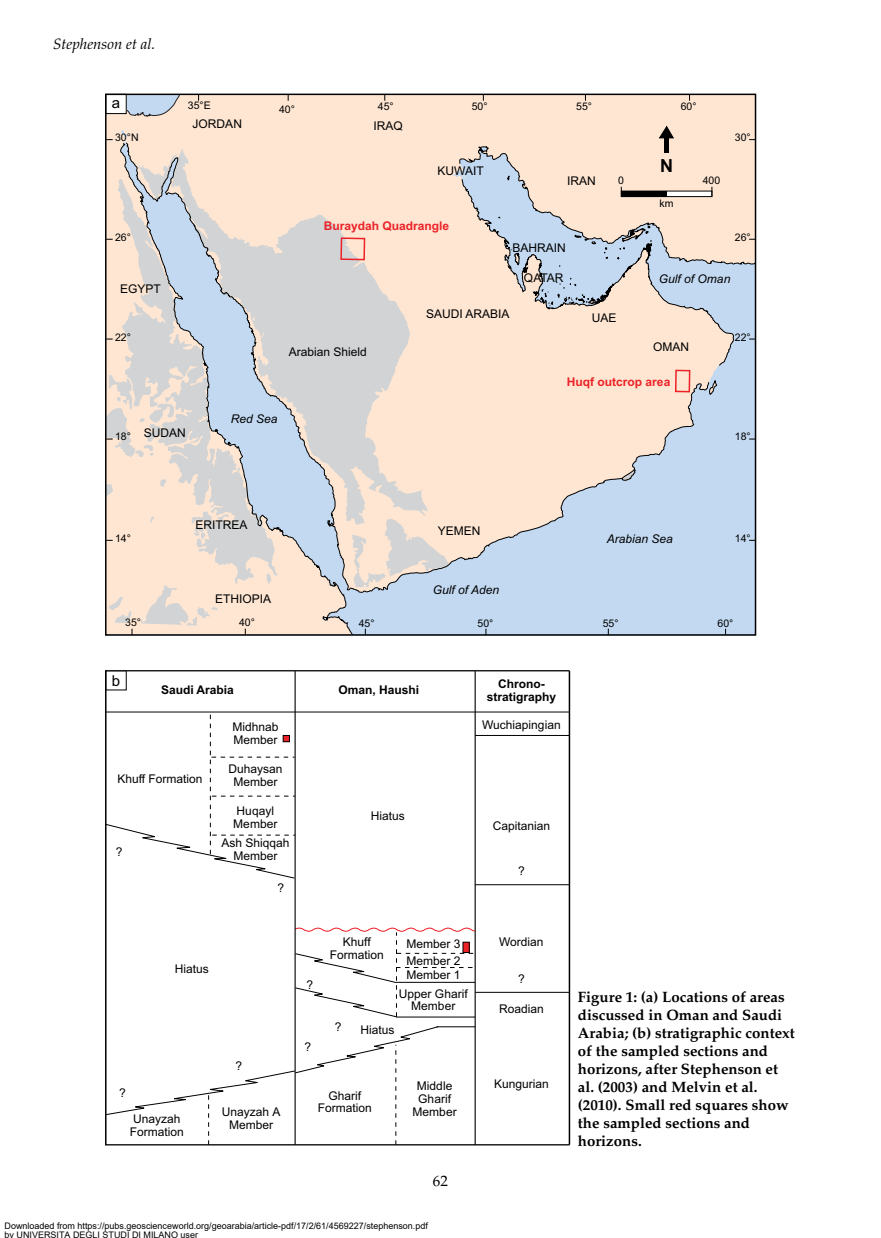
<style>
.page{position:relative;width:881px;height:1238px;background:#fff}
.page>*{position:absolute;margin:0;border:0;box-sizing:border-box;transform-origin:0 0}
.t1{font:700 18px "Arial";color:#000}
.t2{font:700 15px/18px "Palatino";color:#000}
.t3{font:italic 15px "Palatino";color:#000}
.t4{font:15px "Palatino";color:#000}
.t5{font:15px "Arial";color:#000}
.t6{font:12px/12.8px "Arial";color:#000;text-align:center}
.t7{font:700 12px/12.8px "Arial";color:#000;text-align:center}
.t8{font:italic 12px "Arial";color:#000}
.t9{font:700 12px "Arial";color:#ec2227}
.t10{font:10.5px "Arial";color:#000}
.t11{font:9px/9px "Arial";color:#000}
</style>
<div class="page">
<div style="left:108px;top:97px;width:645px;height:499px;background:#fee6d3"></div>
<svg style="left:108px;top:484px;width:5px;height:13px"></svg>
<svg style="left:108px;top:97px;width:72px;height:20px"></svg>
<svg style="left:120px;top:143px;width:633px;height:489px;background:#dedbda"></svg>
<svg style="left:339px;top:237px;width:352px;height:156px;background:#ebddd3"></svg>
<hr style="left:105px;top:711px;width:464px;height:1px;background:#231f20">
<hr style="left:105px;top:1143px;width:464px;height:2px;background:#231f20">
<hr style="left:396px;top:1016px;width:79px;height:1px;background:#000">
<hr style="left:436px;top:1026px;width:39px;height:1px;background:#000">
<hr style="left:474px;top:670px;width:1px;height:474px;background:#000">
<svg style="left:208px;top:1115px;width:1px;height:28px"></svg>
<svg style="left:395px;top:1115px;width:1px;height:29px"></svg>
<svg style="left:210px;top:712px;width:84px;height:111px"></svg>
<svg style="left:106px;top:823px;width:333px;height:292px"></svg>
<svg style="left:295px;top:926px;width:180px;height:90px"></svg>
<hr style="left:294px;top:670px;width:1px;height:474px;background:#000">
<hr style="left:475px;top:735px;width:94px;height:1px;background:#000">
<hr style="left:475px;top:991px;width:94px;height:1px;background:#000">
<hr style="left:475px;top:884px;width:94px;height:1px;background:#000">
<hr style="left:568px;top:670px;width:2px;height:474px;background:#000">
<hr style="left:105px;top:670px;width:464px;height:1px;background:#231f20">
<hr style="left:105px;top:670px;width:1px;height:474px;background:#000">
<div style="left:666px;top:191px;width:45px;height:5px;background:#fff"></div>
<div style="left:621px;top:191px;width:45px;height:5px;background:#000"></div>
<div style="left:620px;top:191px;width:92px;height:6px;border:1px solid #000"></div>
<hr style="left:664px;top:136px;width:4px;height:17px;background:#000">
<svg style="left:658px;top:126px;width:15px;height:12px"></svg>
<svg style="left:108px;top:375px;width:66px;height:82px;background:#e7dcd3"></svg>
<svg style="left:108px;top:596px;width:25px;height:36px"></svg>
<div style="left:106px;top:94px;width:20px;height:20px;background:#fff"></div>
<div style="left:105px;top:94px;width:22px;height:20px;border:1px solid #000"></div>
<div style="left:105px;top:94px;width:651px;height:541px;border:2px solid #000"></div>
<p class="t3" style="left:53px;top:35px;width:104px">Stephenson et al.</p>
<p class="t5" style="left:112px;top:93px;width:10px">a</p>
<p class="t10" style="left:115px;top:130px;width:25px">30°N</p>
<p class="t10" style="left:115px;top:231px;width:17px">26°</p>
<p class="t6" style="left:120px;top:283px;width:42px">EGYPT</p>
<p class="t10" style="left:115px;top:330px;width:17px">22°</p>
<p class="t10" style="left:188px;top:99px;width:24px">35°E</p>
<p class="t10" style="left:279px;top:102px;width:17px">40°</p>
<p class="t10" style="left:377px;top:100px;width:17px">45°</p>
<p class="t10" style="left:471px;top:99px;width:17px">50°</p>
<p class="t10" style="left:576px;top:99px;width:17px">55°</p>
<p class="t10" style="left:680px;top:100px;width:17px">60°</p>
<p class="t6" style="left:192px;top:118px;width:51px">JORDAN</p>
<p class="t8" style="left:231px;top:411px;width:48px">Red Sea</p>
<p class="t6" style="left:373px;top:119px;width:31px">IRAQ</p>
<p class="t6" style="left:437px;top:165px;width:48px">KUWAIT</p>
<p class="t9" style="left:323px;top:218px;width:127px">Buraydah Quadrangle</p>
<p class="t6" style="left:567px;top:174px;width:30px">IRAN</p>
<p class="t6" style="left:512px;top:241px;width:55px">BAHRAIN</p>
<p class="t6" style="left:523px;top:271px;width:41px">QATAR</p>
<h1 class="t1" style="left:659px;top:154px;width:14px">N</h1>
<p class="t10" style="left:617px;top:173px;width:7px">0</p>
<p class="t10" style="left:702px;top:173px;width:19px">400</p>
<p class="t10" style="left:659px;top:196px;width:15px">km</p>
<p class="t10" style="left:734px;top:130px;width:17px">30°</p>
<p class="t10" style="left:734px;top:231px;width:17px">26°</p>
<p class="t8" style="left:658px;top:271px;width:73px">Gulf of Oman</p>
<p class="t6" style="left:289px;top:346px;width:80px">Arabian Shield</p>
<p class="t6" style="left:426px;top:308px;width:85px">SAUDI ARABIA</p>
<p class="t6" style="left:591px;top:311px;width:26px">UAE</p>
<p class="t6" style="left:652px;top:341px;width:37px">OMAN</p>
<p class="t9" style="left:566px;top:374px;width:105px">Huqf outcrop area</p>
<p class="t10" style="left:734px;top:330px;width:17px">22°</p>
<p class="t10" style="left:115px;top:430px;width:17px">18°</p>
<p class="t6" style="left:144px;top:426px;width:43px">SUDAN</p>
<p class="t10" style="left:115px;top:531px;width:17px">14°</p>
<p class="t6" style="left:195px;top:518px;width:54px">ERITREA</p>
<p class="t6" style="left:215px;top:592px;width:58px">ETHIOPIA</p>
<p class="t6" style="left:437px;top:524px;width:44px">YEMEN</p>
<p class="t8" style="left:432px;top:582px;width:68px">Gulf of Aden</p>
<p class="t8" style="left:606px;top:531px;width:68px">Arabian Sea</p>
<p class="t10" style="left:734px;top:430px;width:17px">18°</p>
<p class="t10" style="left:734px;top:531px;width:17px">14°</p>
<p class="t10" style="left:125px;top:615px;width:17px">35°</p>
<p class="t10" style="left:239px;top:615px;width:17px">40°</p>
<p class="t10" style="left:358px;top:616px;width:17px">45°</p>
<p class="t10" style="left:477px;top:616px;width:17px">50°</p>
<p class="t10" style="left:602px;top:616px;width:17px">55°</p>
<p class="t10" style="left:717px;top:616px;width:17px">60°</p>
<p class="t5" style="left:112px;top:670px;width:10px">b</p>
<p class="t7" style="left:161px;top:684px;width:74px">Saudi Arabia</p>
<p class="t7" style="left:338px;top:684px;width:82px">Oman, Haushi</p>
<p class="t7" style="left:486px;top:677px;width:71px">Chrono&shy;stratigraphy</p>
<p class="t6" style="left:232px;top:720px;width:48px;text-align:left">Midhnab<br>Member</p>
<p class="t6" style="left:482px;top:718px;width:80px">Wuchiapingian</p>
<p class="t6" style="left:117px;top:772px;width:87px">Khuff Formation</p>
<p class="t6" style="left:116px;top:845px;width:8px">?</p>
<p class="t6" style="left:228px;top:762px;width:56px">Duhaysan<br>Member</p>
<p class="t6" style="left:233px;top:804px;width:46px;text-align:left">Huqayl<br>Member</p>
<p class="t6" style="left:221px;top:836px;width:70px">Ash Shiqqah<br>Member</p>
<p class="t6" style="left:277px;top:881px;width:8px">?</p>
<p class="t6" style="left:370px;top:809px;width:36px">Hiatus</p>
<p class="t6" style="left:492px;top:819px;width:59px">Capitanian</p>
<p class="t6" style="left:518px;top:864px;width:8px">?</p>
<p class="t6" style="left:175px;top:962px;width:36px">Hiatus</p>
<p class="t6" style="left:119px;top:1086px;width:8px">?</p>
<p class="t6" style="left:130px;top:1112px;width:56px;text-align:left">Unayzah<br>Formation</p>
<p class="t6" style="left:235px;top:1059px;width:8px">?</p>
<p class="t6" style="left:222px;top:1105px;width:60px">Unayzah A<br>Member</p>
<p class="t6" style="left:306px;top:978px;width:8px">?</p>
<p class="t6" style="left:304px;top:1040px;width:8px">?</p>
<p class="t6" style="left:329px;top:935px;width:56px">Khuff<br>Formation</p>
<p class="t6" style="left:406px;top:937px;width:56px">Member 3</p>
<p class="t6" style="left:499px;top:935px;width:46px">Wordian</p>
<p class="t6" style="left:406px;top:954px;width:56px">Member 2</p>
<p class="t6" style="left:399px;top:965px;width:70px;line-height:18.9px">Member 1<br>Upper Gharif</p>
<p class="t6" style="left:411px;top:999px;width:46px">Member</p>
<p class="t6" style="left:518px;top:972px;width:8px">?</p>
<p class="t6" style="left:499px;top:1002px;width:46px">Roadian</p>
<p class="t6" style="left:335px;top:1020px;width:8px">?</p>
<p class="t6" style="left:360px;top:1023px;width:36px">Hiatus</p>
<p class="t6" style="left:318px;top:1089px;width:56px">Gharif<br>Formation</p>
<p class="t6" style="left:412px;top:1079px;width:46px">Middle<br>Gharif<br>Member</p>
<p class="t4" style="left:433px;top:1172px;width:16px">62</p>
<p class="t4" style="left:433px;top:1182px;width:16px">62</p>
<p class="t6" style="left:494px;top:1077px;width:56px">Kungurian</p>
<p class="t11" style="left:4px;top:1221px;width:425px">Downloaded from https://pubs.geoscienceworld.org/geoarabia/article-pdf/17/2/61/4569227/stephenson.pdf by UNIVERSITA DEGLI STUDI DI MILANO user</p>
<p class="t2" style="left:577px;top:988px;width:218px">Figure 1: (a) Locations of areas discussed in Oman and Saudi<br>Arabia; (b) stratigraphic context of the sampled sections and horizons, after Stephenson et al. (2003) and Melvin et al. (2010). Small red squares show the sampled sections and horizons.</p>
</div>
